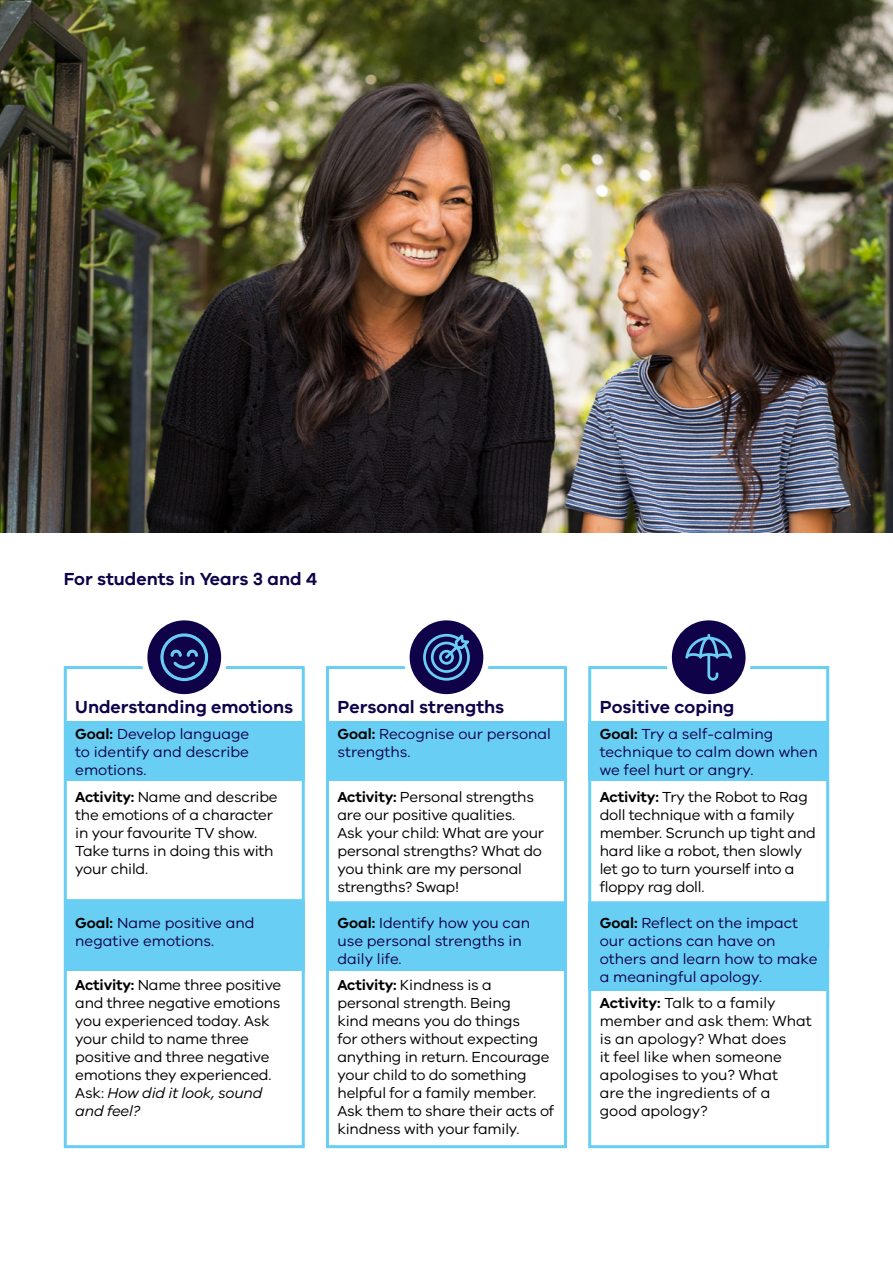
<style>
.page{position:relative;width:893px;height:1263px;background:#fff}
.page>*{position:absolute;margin:0;border:0;box-sizing:border-box;transform-origin:0 0}
.t1{font:600 18px "VIC";color:#100249}
.t2{font:15px/18px "VIC";letter-spacing:-.015em;color:#000}
.t3{font:15px/18px "VIC";color:#100249}
.s1{font-weight:600;color:#000}
.s2{font-weight:600}
.s3{font-style:italic}
</style>
<div class="page">
<div style="left:326px;top:721px;width:241px;height:60px;background:#68cef3"></div>
<div style="left:64px;top:721px;width:241px;height:60px;background:#68cef3"></div>
<div style="left:588px;top:721px;width:241px;height:60px;background:#68cef3"></div>
<div style="left:64px;top:666px;width:241px;height:236px;border:3px solid #68cef3"></div>
<svg style="left:144px;top:617px;width:80px;height:80px;fill:#100249"></svg>
<div style="left:141px;top:614px;width:86px;height:86px;border:6px solid #fff;border-radius:50%"></div>
<svg style="left:160px;top:633px;width:49px;height:49px;background:#263573"></svg>
<div style="left:326px;top:666px;width:241px;height:282px;border:3px solid #68cef3"></div>
<svg style="left:407px;top:617px;width:79px;height:80px;background:#362a66"></svg>
<div style="left:404px;top:614px;width:85px;height:86px;border:6px solid #fff;border-radius:50%"></div>
<svg style="left:423px;top:634px;width:47px;height:47px;background:#304d87"></svg>
<div style="left:588px;top:666px;width:241px;height:282px;border:3px solid #68cef3"></div>
<svg style="left:669px;top:617px;width:80px;height:80px;background:#392e68"></svg>
<div style="left:666px;top:614px;width:86px;height:86px;border:6px solid #fff;border-radius:50%"></div>
<svg style="left:685px;top:634px;width:47px;height:47px;background:#232f6e"></svg>
<div style="left:64px;top:902px;width:241px;height:68px;background:#68cef3"></div>
<div style="left:326px;top:902px;width:241px;height:68px;background:#68cef3"></div>
<div style="left:588px;top:902px;width:241px;height:89px;background:#68cef3"></div>
<div style="left:64px;top:901px;width:241px;height:247px;border:3px solid #68cef3"></div>
<div style="left:326px;top:901px;width:241px;height:247px;border:3px solid #68cef3"></div>
<div style="left:588px;top:901px;width:241px;height:247px;border:3px solid #68cef3"></div>
<img style="left:0;top:0;width:893px;height:533px">
<p class="t1" style="left:64px;top:568px;width:255px">For students in Years 3 and 4</p>
<p class="t1" style="left:75px;top:695px;width:219px">Understanding emotions</p>
<p class="t3" style="left:75px;top:724px;width:176px;text-align:justify"><span class="s1">Goal:</span> Develop language to identify and describe emotions.</p>
<p class="t2" style="left:75px;top:787px;width:204px"><span class="s2">Activity:</span> Name and describe the emotions of a character in your favourite TV show.<br>Take turns in doing this with your child.</p>
<p class="t3" style="left:75px;top:913px;width:181px"><span class="s1">Goal:</span> Name positive and negative emotions.</p>
<p class="t2" style="left:75px;top:976px;width:207px"><span class="s2">Activity:</span> Name three positive and three negative emotions you experienced today. Ask your child to name three positive and three negative emotions they experienced.<br>Ask: <span class="s3">How did it look, sound and feel?</span></p>
<p class="t1" style="left:337px;top:695px;width:168px">Personal strengths</p>
<p class="t3" style="left:337px;top:724px;width:215px"><span class="s1">Goal:</span> Recognise our personal strengths.</p>
<p class="t2" style="left:337px;top:787px;width:208px"><span class="s2">Activity:</span> Personal strengths are our positive qualities.<br>Ask your child: What are your personal strengths? What do you think are my personal strengths? Swap!</p>
<p class="t3" style="left:337px;top:913px;width:194px"><span class="s1">Goal:</span> Identify how you can use personal strengths in daily life.</p>
<p class="t2" style="left:337px;top:976px;width:218px"><span class="s2">Activity:</span> Kindness is a personal strength. Being<br>kind means you do things<br>for others without expecting anything in return. Encourage your child to do something helpful for a family member.<br>Ask them to share their acts of kindness with your family.</p>
<p class="t1" style="left:600px;top:695px;width:136px">Positive coping</p>
<p class="t3" style="left:600px;top:724px;width:219px"><span class="s1">Goal:</span> Try a self-calming technique to calm down when we feel hurt or angry.</p>
<p class="t2" style="left:600px;top:787px;width:218px"><span class="s2">Activity:</span> Try the Robot to Rag doll technique with a family member. Scrunch up tight and hard like a robot, then slowly let go to turn yourself into a floppy rag doll.</p>
<p class="t3" style="left:600px;top:913px;width:219px"><span class="s1">Goal:</span> Reflect on the impact our actions can have on others and learn how to make a meaningful apology.</p>
<p class="t2" style="left:600px;top:994px;width:213px"><span class="s2">Activity:</span> Talk to a family member and ask them: What is an apology? What does<br>it feel like when someone apologises to you? What<br>are the ingredients of a<br>good apology?</p>
</div>
